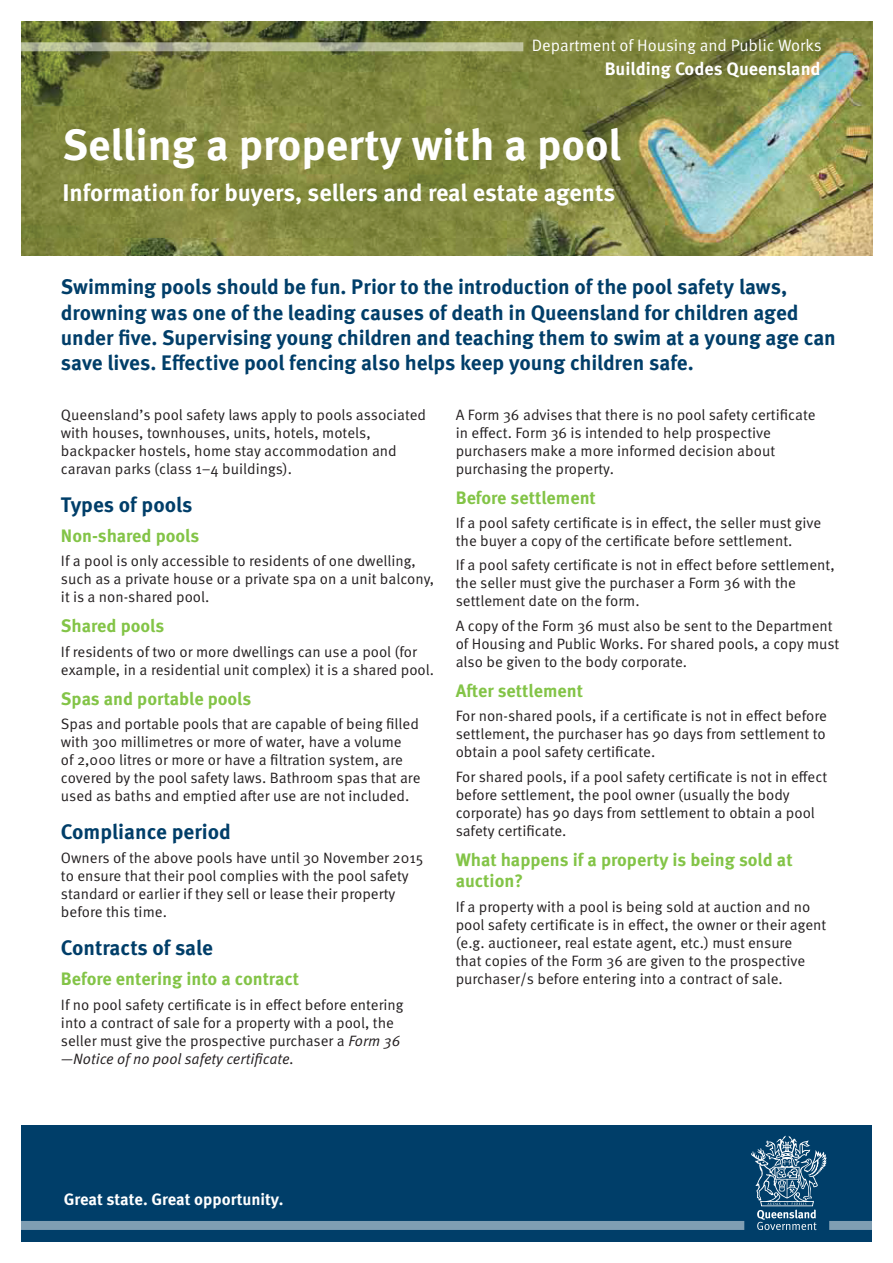
<style>
.page{position:relative;width:893px;height:1263px;background:#fff}
.page>*{position:absolute;margin:0;border:0;box-sizing:border-box;transform-origin:0 0}
.t1{font:700 43.5px "Meta OT";color:#fff}
.t2{font:700 24px "Meta OT";color:#fff}
.Body{font:700 21px/25.2px "Meta OT";letter-spacing:-.01em;color:#003e69}
.t3{font:700 18px/21.6px "Meta OT";color:#83c447}
.tabs{font:700 18px "Meta OT";color:#fff}
.t4{font:16.5px "Meta OT Norm";color:#fff}
.t5{font:700 16.5px "Meta OT";color:#fff}
.reg_text{font:15px/18px "Meta OT Norm";color:#231f20}
.s1{font-family:"Meta OT Norm Ita"}
</style>
<div class="page">
<div style="left:21px;top:1125px;width:851px;height:117px;background:#003e69"></div>
<svg style="left:751px;top:1136px;width:75px;height:94px"></svg>
<div style="left:0;top:1221px;width:744px;height:9px;background:#7f9eb3"></div>
<svg style="left:829px;top:1221px;width:43px;height:9px"></svg>
<img style="left:21px;top:21px;width:851px;height:234px">
<svg style="left:21px;top:42px;width:502px;height:9px;background:#b3b896"></svg>
<p class="t4" style="left:532px;top:35px;width:292px">Department of Housing and Public Works</p>
<p class="tabs" style="left:605px;top:58px;width:217px">Building Codes Queensland</p>
<p class="t1" style="left:62px;top:119px;width:560px">Selling a property with a pool</p>
<p class="t2" style="left:62px;top:179px;width:554px">Information for buyers, sellers and real estate agents</p>
<p class="Body" style="left:61px;top:275px;width:776px">Swimming pools should be fun. Prior to the introduction of the pool safety laws, drowning was one of the leading causes of death in Queensland for children aged under five. Supervising young children and teaching them to swim at a young age can save lives. Effective pool fencing also helps keep young children safe.</p>
<p class="reg_text" style="left:61px;top:406px;width:367px">Queensland’s pool safety laws apply to pools associated with houses, townhouses, units, hotels, motels, backpacker hostels, home stay accommodation and caravan parks (class 1–4 buildings).</p>
<p class="Body" style="left:61px;top:492px;width:133px">Types of pools</p>
<p class="t3" style="left:61px;top:525px;width:140px">Non-shared pools</p>
<p class="reg_text" style="left:61px;top:552px;width:375px">If a pool is only accessible to residents of one dwelling, such as a private house or a private spa on a unit balcony, it is a non-shared pool.</p>
<p class="t3" style="left:61px;top:616px;width:105px">Shared pools</p>
<p class="reg_text" style="left:61px;top:643px;width:375px">If residents of two or more dwellings can use a pool (for example, in a residential unit complex) it is a shared pool.</p>
<p class="t3" style="left:61px;top:688px;width:192px">Spas and portable pools</p>
<p class="reg_text" style="left:61px;top:715px;width:361px">Spas and portable pools that are capable of being filled with 300 millimetres or more of water, have a volume<br>of 2,000 litres or more or have a filtration system, are covered by the pool safety laws. Bathroom spas that are used as baths and emptied after use are not included.</p>
<p class="Body" style="left:61px;top:820px;width:171px">Compliance period</p>
<p class="reg_text" style="left:61px;top:849px;width:364px">Owners of the above pools have until 30 November 2015 to ensure that their pool complies with the pool safety standard or earlier if they sell or lease their property before this time.</p>
<p class="Body" style="left:61px;top:936px;width:154px">Contracts of sale</p>
<p class="t3" style="left:61px;top:969px;width:240px">Before entering into a contract</p>
<p class="reg_text" style="left:61px;top:996px;width:344px">If no pool safety certificate is in effect before entering into a contract of sale for a property with a pool, the seller must give the prospective purchaser a <span class="s1">Form 36 —Notice of no pool safety certificate.</span></p>
<p class="reg_text" style="left:456px;top:406px;width:361px">A Form 36 advises that there is no pool safety certificate in effect. Form 36 is intended to help prospective purchasers make a more informed decision about purchasing the property.</p>
<p class="t3" style="left:456px;top:487px;width:142px">Before settlement</p>
<p class="reg_text" style="left:456px;top:514px;width:367px">If a pool safety certificate is in effect, the seller must give the buyer a copy of the certificate before settlement.</p>
<p class="reg_text" style="left:456px;top:557px;width:381px">If a pool safety certificate is not in effect before settlement, the seller must give the purchaser a Form 36 with the settlement date on the form.</p>
<p class="reg_text" style="left:456px;top:617px;width:385px">A copy of the Form 36 must also be sent to the Department of Housing and Public Works. For shared pools, a copy must also be given to the body corporate.</p>
<p class="t3" style="left:456px;top:680px;width:129px">After settlement</p>
<p class="reg_text" style="left:456px;top:707px;width:373px;text-align:justify">For non-shared pools, if a certificate is not in effect before settlement, the purchaser has 90 days from settlement to obtain a pool safety certificate.</p>
<p class="reg_text" style="left:456px;top:768px;width:373px">For shared pools, if a pool safety certificate is not in effect before settlement, the pool owner (usually the body corporate) has 90 days from settlement to obtain a pool safety certificate.</p>
<p class="t3" style="left:456px;top:849px;width:338px">What happens if a property is being sold at auction?</p>
<p class="reg_text" style="left:456px;top:898px;width:372px">If a property with a pool is being sold at auction and no pool safety certificate is in effect, the owner or their agent (e.g. auctioneer, real estate agent, etc.) must ensure<br>that copies of the Form 36 are given to the prospective purchaser/s before entering into a contract of sale.</p>
<p class="t5" style="left:64px;top:1190px;width:221px">Great state. Great opportunity.</p>
</div>
